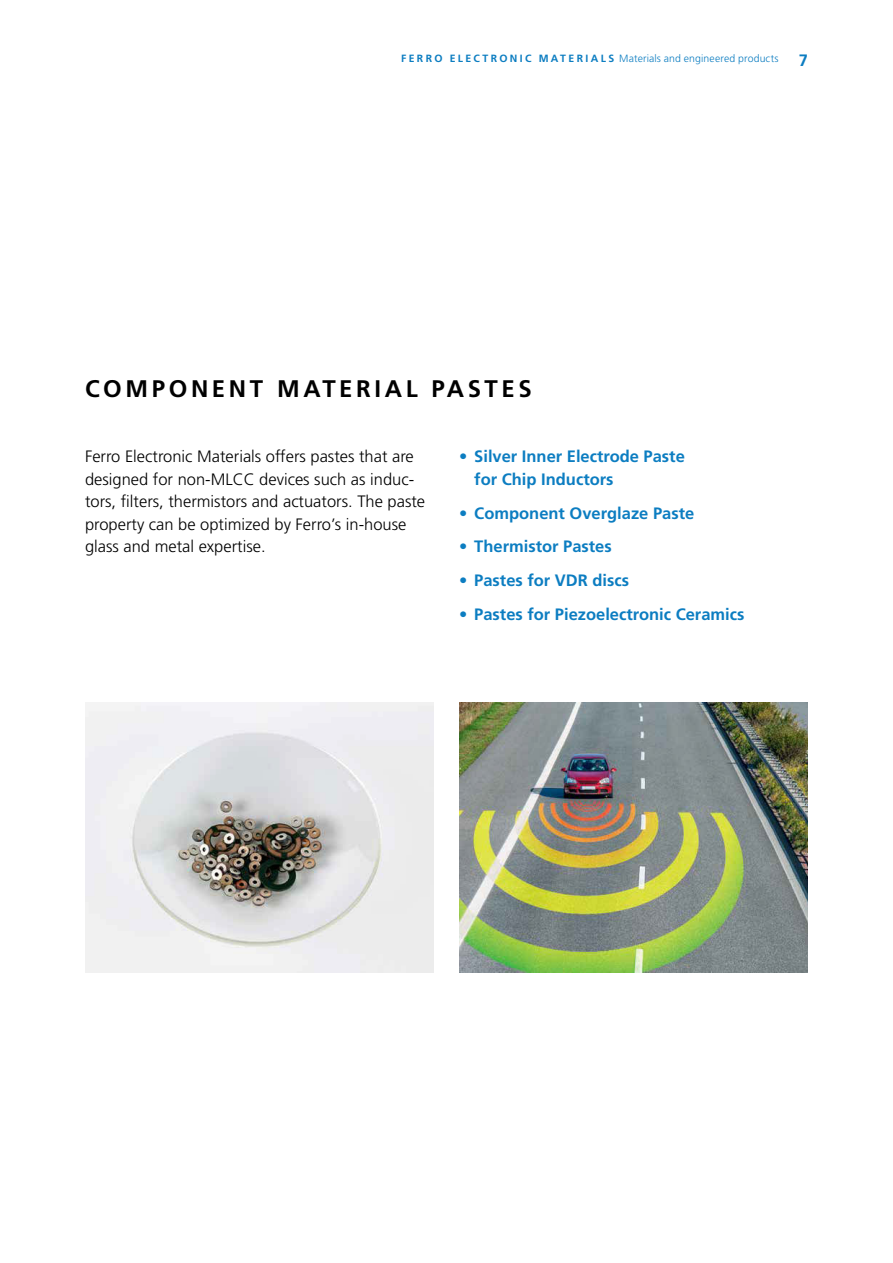
<style>
.page{position:relative;width:893px;height:1263px;background:#fff}
.page>*{position:absolute;margin:0;border:0;box-sizing:border-box;transform-origin:0 0}
.t1{font:700 24px "Frutiger";letter-spacing:.15em;color:#000}
.t2{font:300 16.5px/22.5px "Frutiger";color:#000}
.t3{font:700 16.5px "Frutiger";color:#0c7dc1}
.t4{font:300 10.5px "Frutiger";letter-spacing:.01em;color:#0c7dc1}
.s1{font-weight:700}
.s2{font-weight:300}
</style>
<div class="page">
<img style="left:85px;top:702px;width:349px;height:270px">
<img style="left:459px;top:702px;width:349px;height:270px">
<p class="t4" style="left:401px;top:52px;width:379px"><span class="s1">F E R R O E L E C T R O N I C M AT E R I A L S</span> Materials and engineered products</p>
<p class="t3" style="left:799px;top:51px;width:11px">7</p>
<h2 class="t1" style="left:85px;top:374px;width:448px">COMPONENT MATERIAL PASTES</h2>
<p class="t2" style="left:85px;top:446px;width:330px">Ferro Electronic Materials offers pastes that are</p>
<p class="t3" style="left:459px;top:447px;width:227px"><span class="s2">•</span> Silver Inner Electrode Paste</p>
<p class="t2" style="left:85px;top:468px;width:331px">designed for non-MLCC devices such as induc-</p>
<p class="t3" style="left:474px;top:469px;width:141px">for Chip Inductors</p>
<p class="t2" style="left:85px;top:491px;width:342px">tors, flters, thermistors and actuators. The paste property can be optimized by Ferro’s in-house</p>
<p class="t3" style="left:459px;top:503px;width:237px">• Component Overglaze Paste</p>
<p class="t2" style="left:85px;top:536px;width:182px">glass and metal expertise.</p>
<p class="t3" style="left:459px;top:537px;width:154px">• Thermistor Pastes</p>
<p class="t3" style="left:459px;top:571px;width:171px">• Pastes for VDR discs</p>
<p class="t3" style="left:459px;top:604px;width:287px">• Pastes for Piezoelectronic Ceramics</p>
</div>
